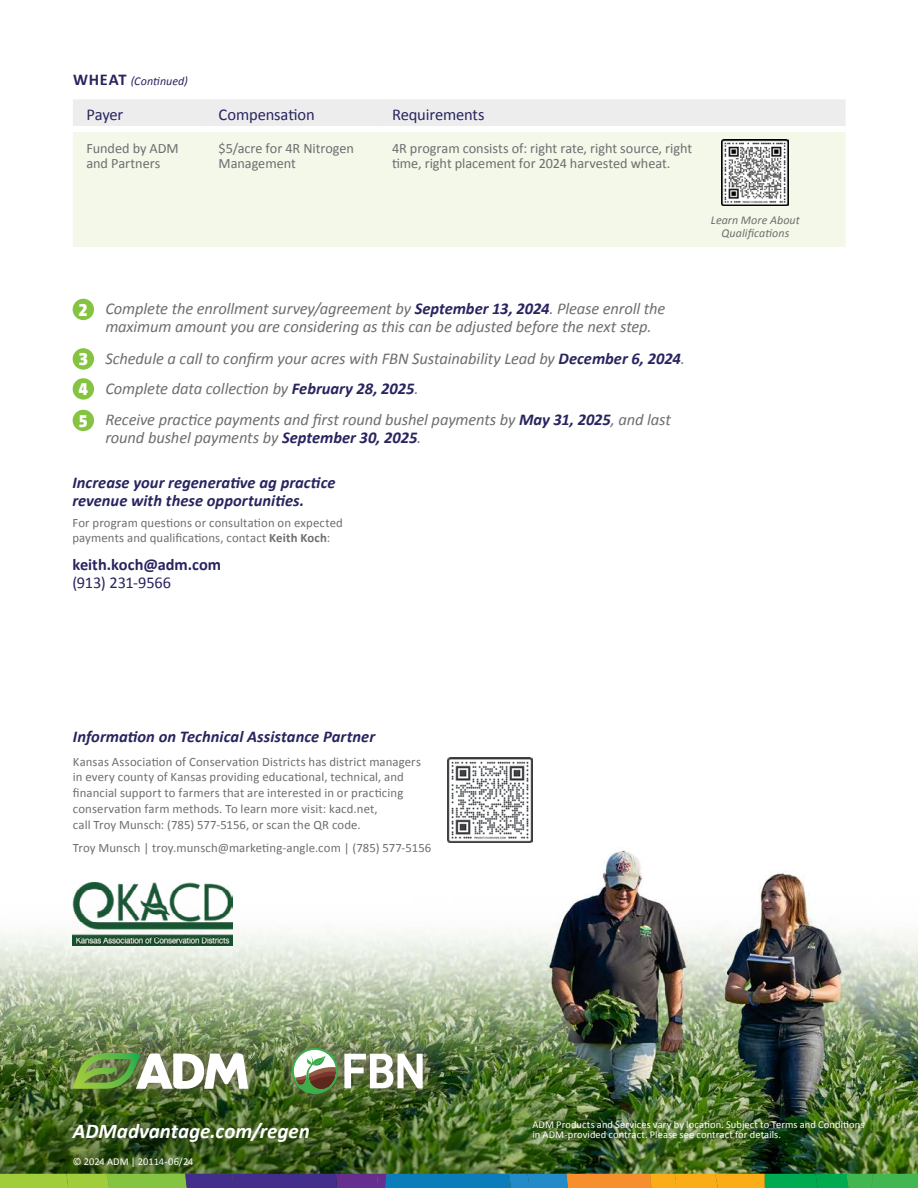
<style>
.page{position:relative;width:918px;height:1188px;background:#fff}
.page>*{position:absolute;margin:0;border:0;box-sizing:border-box;transform-origin:0 0}
.t1{font:italic 700 21px "Calibri";letter-spacing:-.005em;color:#fff}
.t2{font:italic 16.5px/18px "Calibri";letter-spacing:-.005em;color:#6d6e71}
.t3{font:italic 700 16.5px/18px "Calibri";color:#28245f}
.t4{font:16.5px "Calibri";letter-spacing:-.01em;color:#28245f}
.t5{font:700 16.5px "Calibri";letter-spacing:.005em;color:#28245f}
.t6{font:14.25px/15px "Calibri";letter-spacing:-.005em;color:#6d6e71}
.t7{font:12.75px/15.8px "Calibri";letter-spacing:.01em;color:#6d6e71}
.t8{font:italic 12px/13.5px "Calibri";letter-spacing:.005em;color:#6d6e71;text-align:center}
.t9{font:italic 12px "Calibri";letter-spacing:.005em;color:#28245f}
.t10{font:10.5px/10.5px "Calibri";letter-spacing:.005em;color:#fff}
.s1{font-weight:700;font-style:normal;font-size:16.5px}
.s2{font-family:"Camingo Dos Pro Cd";font-weight:800;font-style:normal;font-size:21.6px;color:#fff}
.s3{font-weight:700;color:#28245f}
.s4{font-weight:700}
</style>
<div class="page">
<img style="left:0;top:757px;width:918px;height:417px">
<svg style="left:0;top:1174px;width:918px;height:14px;background:#6d8b64"></svg>
<img style="left:510px;top:1097px;width:375px;height:65px">
<img style="left:55px;top:1033px;width:215px;height:68px">
<svg style="left:73px;top:1053px;width:179px;height:36px"></svg>
<img style="left:73px;top:883px;width:159px;height:63px">
<img style="left:272px;top:1028px;width:172px;height:85px">
<svg style="left:292px;top:1048px;width:46px;height:46px"></svg>
<svg style="left:344px;top:1054px;width:83px;height:34px"></svg>
<img style="left:448px;top:758px;width:84px;height:84px">
<svg style="left:50px;top:1101px;width:282px;height:64px;background:#39561c"></svg>
<div style="left:73px;top:99px;width:773px;height:27px;background:#ededee"></div>
<div style="left:73px;top:132px;width:773px;height:115px;background:#f3f8e8"></div>
<div style="left:73px;top:299px;width:21px;height:21px;background:#85c441;border-radius:50%"></div>
<div style="left:73px;top:348px;width:21px;height:22px;background:#85c441;border-radius:50%"></div>
<div style="left:73px;top:378px;width:21px;height:22px;background:#85c441;border-radius:50%"></div>
<div style="left:73px;top:410px;width:21px;height:21px;background:#85c441;border-radius:50%"></div>
<img style="left:722px;top:139px;width:66px;height:66px">
<p class="t9" style="left:73px;top:73px;width:116px"><span class="s1">WHEAT</span> (Continued)</p>
<p class="t4" style="left:86px;top:104px;width:38px">Payer</p>
<p class="t4" style="left:219px;top:104px;width:98px">Compensation</p>
<p class="t4" style="left:392px;top:104px;width:94px">Requirements</p>
<p class="t6" style="left:86px;top:141px;width:94px">Funded by ADM and Partners</p>
<p class="t6" style="left:219px;top:141px;width:137px">$5/acre for 4R Nitrogen<br>Management</p>
<p class="t6" style="left:392px;top:141px;width:302px">4R program consists of: right rate, right source, right time, right placement for 2024 harvested wheat.</p>
<p class="t8" style="left:711px;top:212px;width:90px">Learn More About<br>Qualifications</p>
<p class="t2" style="left:105px;top:299px;width:562px;text-indent:-26px"><span class="s2">2</span> Complete the enrollment survey/agreement by <span class="s3">September 13, 2024</span>. Please enroll the maximum amount you are considering as this can be adjusted before the next step.</p>
<p class="t2" style="left:79px;top:343px;width:608px;line-height:30px"><span class="s2">3</span> Schedule a call to confirm your acres with FBN Sustainability Lead by <span class="s3">December 6, 2024</span>.<br><span class="s2">4</span> Complete data collection by <span class="s3">February 28, 2025</span>.</p>
<p class="t2" style="left:105px;top:410px;width:567px;text-indent:-26px"><span class="s2">5</span> Receive practice payments and first round bushel payments by <span class="s3">May 31, 2025</span>, and last round bushel payments by <span class="s3">September 30, 2025</span>.</p>
<p class="t3" style="left:72px;top:474px;width:265px">Increase your regenerative ag practice revenue with these opportunities.</p>
<p class="t7" style="left:72px;top:515px;width:272px;line-height:15px">For program questions or consultation on expected payments and qualifications, contact <span class="s4">Keith Koch</span>:</p>
<p class="t5" style="left:72px;top:554px;width:150px">keith.koch@adm.com</p>
<p class="t4" style="left:72px;top:572px;width:100px">(913) 231-9566</p>
<p class="t3" style="left:73px;top:727px;width:304px">Information on Technical Assistance Partner</p>
<p class="t7" style="left:73px;top:754px;width:350px">Kansas Association of Conservation Districts has district managers in every county of Kansas providing educational, technical, and financial support to farmers that are interested in or practicing conservation farm methods. To learn more visit: kacd.net,<br>call Troy Munsch: (785) 577-5156, or scan the QR code.</p>
<p class="t7" style="left:73px;top:840px;width:360px">Troy Munsch | troy.munsch@marketing-angle.com | (785) 577-5156</p>
<h1 class="t1" style="left:73px;top:1118px;width:238px">ADMadvantage.com/regen</h1>
<p class="t10" style="left:73px;top:1156px;width:122px">© 2024 ADM | 20114-06/24</p>
<p class="t10" style="left:532px;top:1119px;width:334px">ADM Products and Services vary by location. Subject to Terms and Conditions in ADM-provided contract. Please see contract for details.</p>
</div>
